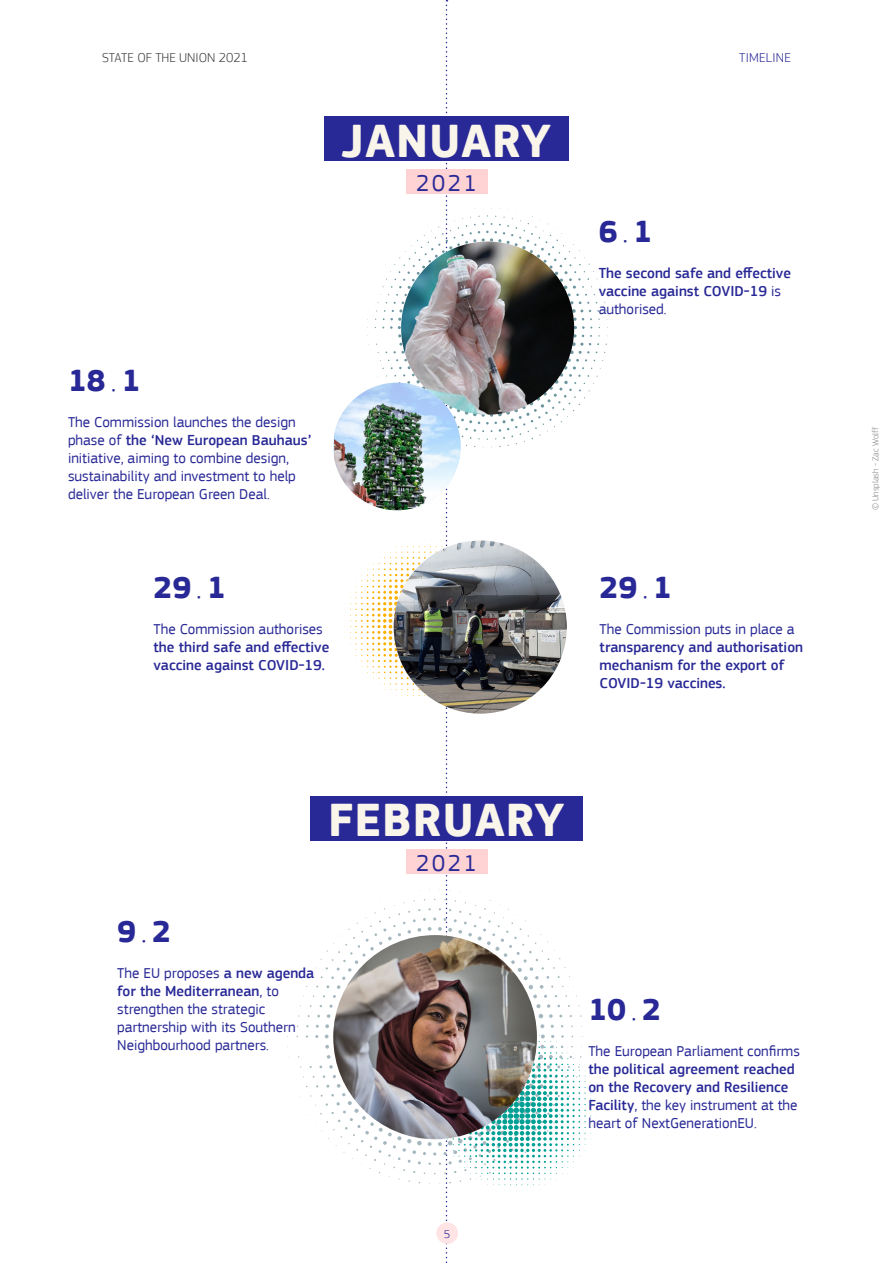
<style>
.page{position:relative;width:893px;height:1263px;background:#fff}
.page>*{position:absolute;margin:0;border:0;box-sizing:border-box;transform-origin:0 0}
.t1{font:700 48px "EC Square Sans Pro";letter-spacing:.02em;color:#f9f5ea}
.t2{font:700 31.65px "EC Square Sans Pro";color:#282896}
.t3{font:24px "EC Square Sans Pro";letter-spacing:.1em;color:#282896}
.t4{font:15px/18px "EC Square Sans Pro";color:#282896}
.t5{font:500 15px/18px "EC Square Sans Pro";color:#282896}
.t6{font:300 13.5px "EC Square Sans Pro";color:#3c3c3b}
.t7{font:300 13.5px "EC Square Sans Pro";letter-spacing:.02em;color:#282896}
.t8{font:300 12.15px "EC Square Sans Pro";color:#282896}
.t9{font:300 9px "EC Square Sans Pro";color:#878787}
.s1{font-weight:300}
.s2{font-weight:400}
.s3{font-weight:500}
</style>
<div class="page">
<div style="left:310px;top:796px;width:273px;height:45px;background:#282896"></div>
<svg style="left:287px;top:935px;width:57px;height:218px"></svg>
<svg style="left:344px;top:0;width:253px;height:1263px"></svg>
<img style="left:333px;top:935px;width:204px;height:204px;border-radius:102px">
<svg style="left:367px;top:208px;width:241px;height:239px"></svg>
<img style="left:401px;top:241px;width:173px;height:174px;border-radius:87px">
<div style="left:324px;top:116px;width:245px;height:45px;background:#282896"></div>
<div style="left:405px;top:170px;width:82px;height:24px;background:#ffd3d4"></div>
<img style="left:334px;top:383px;width:127px;height:127px">
<div style="left:437px;top:1222px;width:21px;height:22px;background:#ffe4e5;border-radius:50%"></div>
<p class="t6" style="left:102px;top:50px;width:147px">STATE OF THE UNION 2021</p>
<p class="t7" style="left:739px;top:50px;width:53px">TIMELINE</p>
<h1 class="t1" style="left:342px;top:112px;width:211px">JANUARY</h1>
<h3 class="t3" style="left:416px;top:169px;width:62px">2021</h3>
<h2 class="t2" style="left:599px;top:213px;width:55px">6 <span class="s1">.</span> 1</h2>
<p class="t5" style="left:599px;top:264px;width:194px">The second safe and effective vaccine against COVID-19 <span class="s2">is authorised.</span></p>
<h2 class="t2" style="left:68px;top:362px;width:74px">18 <span class="s1">.</span> 1</h2>
<p class="t4" style="left:68px;top:413px;width:245px">The Commission launches the design phase of <span class="s3">the ‘New European Bauhaus’ </span>initiative, aiming to combine design, sustainability and investment to help deliver the European Green Deal.</p>
<p class="t9" style="left:870px;top:510px;width:85px;rotate:-90deg">© Unsplash - Zac Wolff</p>
<h2 class="t2" style="left:153px;top:568px;width:74px">29 <span class="s1">.</span> 1</h2>
<p class="t4" style="left:153px;top:620px;width:171px">The Commission authorises</p>
<p class="t5" style="left:153px;top:638px;width:177px">the third safe and effective vaccine against COVID-19.</p>
<h2 class="t2" style="left:600px;top:568px;width:74px">29 <span class="s1">.</span> 1</h2>
<p class="t4" style="left:600px;top:620px;width:196px">The Commission puts in place a</p>
<p class="t5" style="left:600px;top:638px;width:205px">transparency and authorisation mechanism for the export of<br>COVID-19 vaccines.</p>
<h1 class="t1" style="left:328px;top:792px;width:238px">FEBRUARY</h1>
<h3 class="t3" style="left:416px;top:849px;width:62px">2021</h3>
<h2 class="t2" style="left:117px;top:912px;width:55px">9 <span class="s1">.</span> 2</h2>
<p class="t4" style="left:117px;top:964px;width:199px">The EU proposes <span class="s3">a new agenda for the Mediterranean</span>, to strengthen the strategic partnership with its Southern<br>Neighbourhood partners.</p>
<h2 class="t2" style="left:588px;top:990px;width:74px">10 <span class="s1">.</span> 2</h2>
<p class="t4" style="left:588px;top:1042px;width:213px">The European Parliament confirms</p>
<p class="t5" style="left:588px;top:1060px;width:211px">the political agreement reached on the Recovery and Resilience<br>Facility<span class="s2">, the key instrument at the heart of NextGenerationEU.</span></p>
<p class="t8" style="left:444px;top:1227px;width:8px">5</p>
</div>
